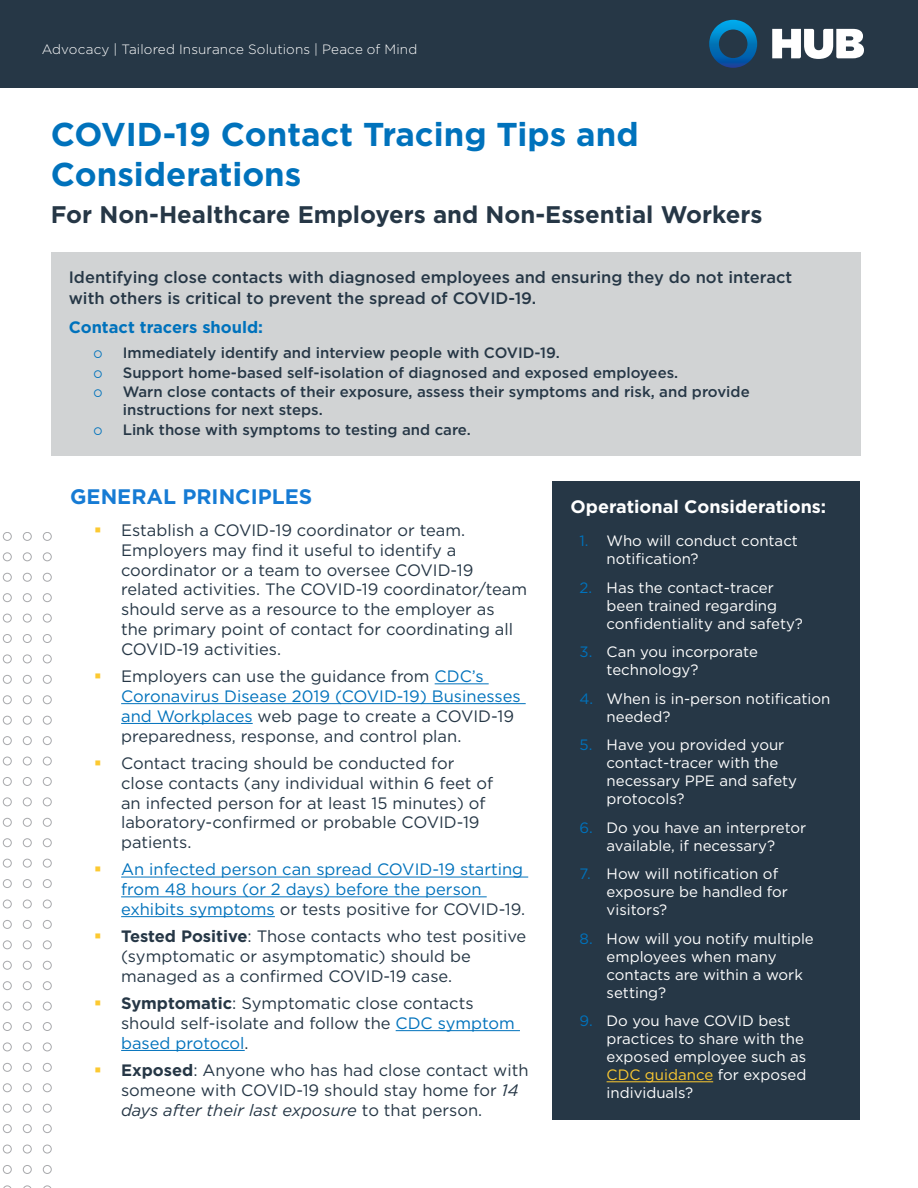
<style>
.page{position:relative;width:918px;height:1188px;background:#fff}
.page>*{position:absolute;margin:0;border:0;box-sizing:border-box;transform-origin:0 0}
.t1{font:700 33px/39.6px "Gotham";color:#0072bc}
.t2{font:700 24px "Gotham";color:#263746}
.t3{font:700 21px "Gotham";color:#167bd4}
.t4{font:700 18px "Gotham";color:#fff}
.t5{font:16.5px/19.8px "Gotham";color:#263746}
.t6{font:500 16.5px/21px "Gotham";color:#263746}
.t7{font:16.5px/19.8px "Gotham";color:#0072bc}
.t8{font:700 16.5px "Gotham";color:#0072bc}
.t9{font:15px/18px "Gotham";color:#fff}
.t10{font:500 15px/19.5px "Gotham";color:#263746}
.t11{font:300 13.5px "Gotham";letter-spacing:.01em;color:#fff}
.s1{color:#0072bc}
.s2{color:#263746}
.s3{font-weight:700}
.s4{font-style:italic}
.s5{color:#fcc931}
</style>
<div class="page">
<div style="left:0;top:0;width:918px;height:88px;background:#263746"></div>
<svg style="left:772px;top:29px;width:92px;height:30px"></svg>
<svg style="left:709px;top:20px;width:48px;height:48px"></svg>
<hr style="left:435px;top:683px;width:54px;height:1px;background:#0072bc">
<hr style="left:121px;top:703px;width:405px;height:1px;background:#0072bc">
<hr style="left:121px;top:723px;width:132px;height:1px;background:#0072bc">
<hr style="left:121px;top:877px;width:407px;height:1px;background:#0072bc">
<hr style="left:121px;top:896px;width:366px;height:1px;background:#0072bc">
<hr style="left:121px;top:916px;width:154px;height:1px;background:#0072bc">
<hr style="left:396px;top:1030px;width:124px;height:1px;background:#0072bc">
<hr style="left:121px;top:1050px;width:124px;height:1px;background:#0072bc">
<div style="left:51px;top:252px;width:809px;height:203px;background:#d1d3d4"></div>
<div style="left:553px;top:481px;width:307px;height:639px;background:#263746"></div>
<hr style="left:607px;top:1081px;width:106px;height:1px;background:#fcc931">
<svg style="left:2px;top:532px;width:50px;height:656px"></svg>
<p class="t11" style="left:42px;top:41px;width:377px">Advocacy | Tailored Insurance Solutions | Peace of Mind</p>
<h1 class="t1" style="left:51px;top:114px;width:589px">COVID-19 Contact Tracing Tips and<br>Considerations</h1>
<h2 class="t2" style="left:51px;top:199px;width:713px">For Non-Healthcare Employers and Non-Essential Workers</h2>
<p class="t6" style="left:69px;top:267px;width:725px">Identifying close contacts with diagnosed employees and ensuring they do not interact with others is critical to prevent the spread of COVID-19.</p>
<p class="t8" style="left:69px;top:316px;width:196px">Contact tracers should:</p>
<p class="t10" style="left:123px;top:343px;width:628px">Immediately identify and interview people with COVID-19.<br>Support home-based self-isolation of diagnosed and exposed employees.<br>Warn close contacts of their exposure, assess their symptoms and risk, and provide</p>
<p class="t10" style="left:123px;top:400px;width:350px">instructions for next steps.<br>Link those with symptoms to testing and care.</p>
<p class="t3" style="left:70px;top:483px;width:244px">GENERAL PRINCIPLES</p>
<p class="t5" style="left:121px;top:520px;width:408px">Establish a COVID-19 coordinator or team.<br>Employers may find it useful to identify a coordinator or a team to oversee COVID-19 related activities. The COVID-19 coordinator/team should serve as a resource to the employer as<br>the primary point of contact for coordinating all COVID-19 activities.</p>
<p class="t5" style="left:121px;top:666px;width:401px">Employers can use the guidance from <span class="s1">CDC’s Coronavirus Disease 2019 (COVID-19) Businesses and Workplaces</span> web page to create a COVID-19 preparedness, response, and control plan.</p>
<p class="t5" style="left:121px;top:753px;width:374px">Contact tracing should be conducted for close contacts (any individual within 6 feet of an infected person for at least 15 minutes) of laboratory-confirmed or probable COVID-19 patients.</p>
<p class="t7" style="left:121px;top:859px;width:406px">An infected person can spread COVID-19 starting from 48 hours (or 2 days) before the person exhibits symptoms <span class="s2">or tests positive for COVID-19.</span></p>
<p class="t5" style="left:121px;top:926px;width:407px"><span class="s3">Tested Positive</span>: Those contacts who test positive (symptomatic or asymptomatic) should be managed as a confirmed COVID-19 case.</p>
<p class="t5" style="left:121px;top:993px;width:395px"><span class="s3">Symptomatic</span>: Symptomatic close contacts should self-isolate and follow the <span class="s1">CDC symptom based protocol</span>.</p>
<p class="t5" style="left:121px;top:1060px;width:409px"><span class="s3">Exposed</span>: Anyone who has had close contact with someone with COVID-19 should stay home for <span class="s4">14 days after their last exposure</span> to that person.</p>
<p class="t4" style="left:571px;top:495px;width:257px">Operational Considerations:</p>
<p class="t9" style="left:607px;top:532px;width:193px;text-indent:-27px"><span class="s1">1.</span> Who will conduct contact notification?</p>
<p class="t9" style="left:607px;top:578px;width:198px;text-indent:-27px"><span class="s1">2.</span> Has the contact-tracer been trained regarding confidentiality and safety?</p>
<p class="t9" style="left:607px;top:643px;width:153px;text-indent:-27px"><span class="s1">3.</span> Can you incorporate technology?</p>
<p class="t9" style="left:607px;top:689px;width:225px;text-indent:-27px"><span class="s1">4.</span> When is in-person notification needed?</p>
<p class="t9" style="left:607px;top:736px;width:192px;text-indent:-27px"><span class="s1">5.</span> Have you provided your contact-tracer with the necessary PPE and safety protocols?</p>
<p class="t9" style="left:580px;top:818px;width:228px;text-align:center"><span class="s1">6.</span> Do you have an interpretor available, if necessary?</p>
<p class="t9" style="left:607px;top:865px;width:183px;text-indent:-27px"><span class="s1">7.</span> How will notification of exposure be handled for visitors?</p>
<p class="t9" style="left:607px;top:929px;width:209px;text-indent:-27px"><span class="s1">8.</span> How will you notify multiple employees when many contacts are within a work setting?</p>
<p class="t9" style="left:607px;top:1012px;width:201px;text-indent:-27px"><span class="s1">9.</span> Do you have COVID best practices to share with the exposed employee such as<br><span class="s5">CDC guidance</span> for exposed individuals?</p>
</div>
